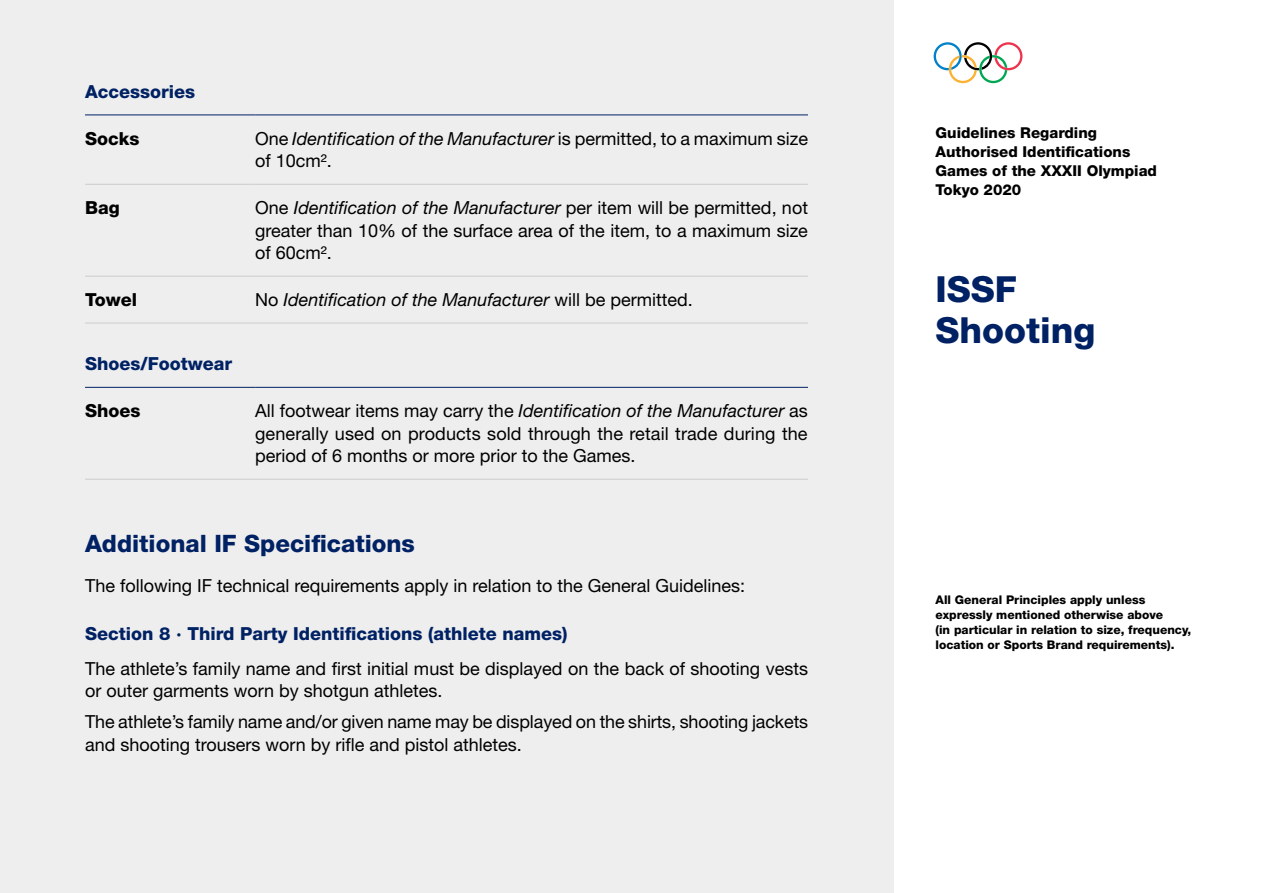
<style>
.page{position:relative;width:1263px;height:893px;background:#fff}
.page>*{position:absolute;margin:0;border:0;box-sizing:border-box;transform-origin:0 0}
.t1{font:800 36px/40.5px "Helvetica Neue LT Std";color:#002163}
.Text_Title{font:800 24px "Helvetica Neue LT Std";color:#002163}
.Table_Text{font:18px/22.5px "Helvetica Neue LT Std";color:#000;text-align:justify}
.Text{font:18px/22.5px "Helvetica Neue LT Std";color:#000}
.Table_Text-2{font:italic 18px "Helvetica Neue LT Std";color:#000}
.Text_Subtitle{font:800 18px "Helvetica Neue LT Std";color:#002163}
.Table_Head{font:800 18px "Helvetica Neue LT Std";color:#002163}
.Table_Tile{font:800 18px "Helvetica Neue LT Std";color:#000}
.t2{font:800 15px/18.8px "Helvetica Neue LT Std";color:#000}
.Note{font:800 12px/15px "Helvetica Neue LT Std";color:#000}
.s1{font-style:italic}
.s2{font-style:normal}
</style>
<div class="page">
<div style="left:0;top:0;width:893px;height:893px;background:#eee"></div>
<svg style="left:934px;top:42px;width:88px;height:41px"></svg>
<hr style="left:85px;top:184px;width:170px;height:1px;background:#ccc">
<hr style="left:85px;top:276px;width:170px;height:1px;background:#ccc">
<hr style="left:85px;top:323px;width:170px;height:1px;background:#ccc">
<hr style="left:255px;top:184px;width:553px;height:1px;background:#ccc">
<hr style="left:255px;top:276px;width:553px;height:1px;background:#ccc">
<hr style="left:255px;top:323px;width:553px;height:1px;background:#ccc">
<hr style="left:85px;top:114px;width:170px;height:1px;background:#002163">
<hr style="left:255px;top:114px;width:553px;height:1px;background:#002163">
<hr style="left:85px;top:479px;width:170px;height:1px;background:#ccc">
<hr style="left:255px;top:479px;width:553px;height:1px;background:#ccc">
<hr style="left:85px;top:387px;width:170px;height:1px;background:#002163">
<hr style="left:255px;top:387px;width:553px;height:1px;background:#002163">
<p class="Table_Head" style="left:85px;top:81px;width:112px">Accessories</p>
<p class="Table_Tile" style="left:85px;top:128px;width:56px">Socks</p>
<p class="Table_Text" style="left:255px;top:127px;width:554px">One <span class="s1">Identification of the Manufacturer</span> is permitted, to a maximum size of 10cm2.</p>
<p class="Table_Tile" style="left:85px;top:197px;width:36px">Bag</p>
<p class="Table_Text" style="left:255px;top:196px;width:554px">One <span class="s1">Identification of the Manufacturer</span> per item will be permitted, not greater than 10% of the surface area of the item, to a maximum size of 60cm².</p>
<p class="Table_Tile" style="left:85px;top:289px;width:53px">Towel</p>
<p class="Table_Text-2" style="left:255px;top:289px;width:439px"><span class="s2">No</span> Identification of the Manufacturer <span class="s2">will be permitted.</span></p>
<p class="Table_Head" style="left:85px;top:353px;width:149px">Shoes/Footwear</p>
<p class="Table_Tile" style="left:85px;top:400px;width:57px">Shoes</p>
<p class="Table_Text" style="left:255px;top:399px;width:554px">All footwear items may carry the <span class="s1">Identification of the Manufacturer</span> as generally used on products sold through the retail trade during the period of 6 months or more prior to the Games.</p>
<p class="Text_Title" style="left:85px;top:529px;width:331px">Additional IF Specifications</p>
<p class="Text" style="left:85px;top:574px;width:662px">The following IF technical requirements apply in relation to the General Guidelines:</p>
<p class="Text_Subtitle" style="left:85px;top:623px;width:484px">Section 8 · Third Party Identifications (athlete names)</p>
<p class="Text" style="left:85px;top:657px;width:724px">The athlete’s family name and first initial must be displayed on the back of shooting vests or outer garments worn by shotgun athletes.</p>
<p class="Text" style="left:85px;top:711px;width:725px">The athlete’s family name and/or given name may be displayed on the shirts, shooting jackets and shooting trousers worn by rifle and pistol athletes.</p>
<p class="t2" style="left:935px;top:124px;width:223px">Guidelines Regarding<br>Authorised Identifications<br>Games of the XXXII Olympiad<br>Tokyo 2020</p>
<h1 class="t1" style="left:935px;top:269px;width:162px">ISSF<br>Shooting</h1>
<p class="Note" style="left:935px;top:592px;width:257px">All General Principles apply unless expressly mentioned otherwise above<br>(in particular in relation to size, frequency, location or Sports Brand requirements).</p>
</div>
